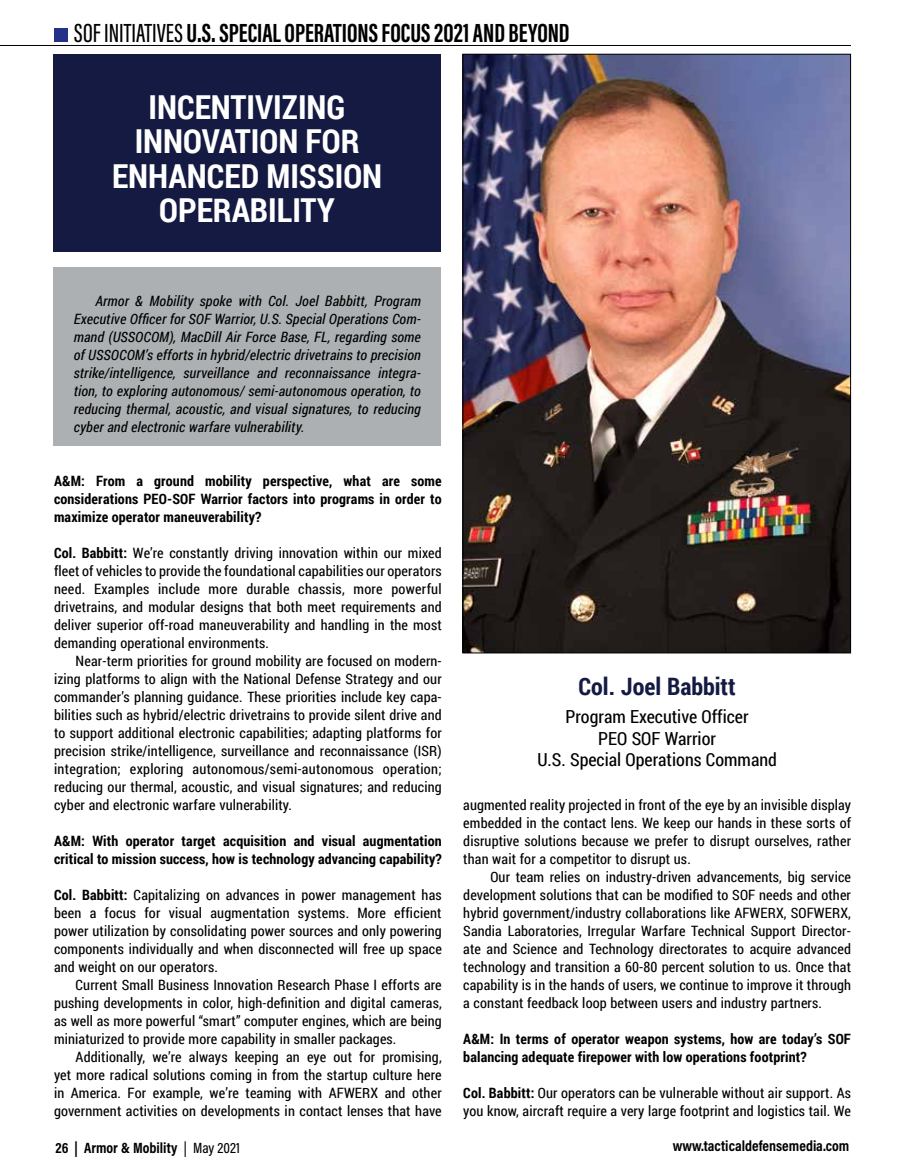
<style>
.page{position:relative;width:905px;height:1175px;background:#fff}
.page>*{position:absolute;margin:0;border:0;box-sizing:border-box;transform-origin:0 0}
.t1{font:700 33px/34.5px "Roboto Condensed";color:#fff;text-align:center}
.t2{font:700 27px "Acumin Pro Extra Cond";color:#000}
.t3{font:700 24px "Roboto Condensed";color:#141a41}
.t4{font:18px/21.6px "Roboto Condensed";color:#000;text-align:center}
.t5{font:700 15px "Acumin Pro Cond";color:#000}
.t6{font:14.25px/18px "Roboto Condensed";letter-spacing:.01em;color:#000;text-align:justify}
.t7{font:italic 14.25px/18px "Roboto Condensed";letter-spacing:.01em;color:#000;text-align:justify}
.t8{font:700 14.25px/18px "Roboto Condensed";letter-spacing:.01em;color:#000}
.s1{font-weight:500}
.s2{font-weight:700}
</style>
<div class="page">
<div style="left:53px;top:54px;width:388px;height:198px;background:#141a41"></div>
<img style="left:464px;top:56px;width:384px;height:595px">
<div style="left:53px;top:267px;width:388px;height:179px;background:#adb0b2"></div>
<hr style="left:0;top:45px;width:850px;height:1px;background:#000">
<div style="left:54px;top:29px;width:14px;height:13px;background:#233288"></div>
<h2 class="t2" style="left:74px;top:16px;width:497px"><span class="s1">SOF INITIATIVES</span> U.S. SPECIAL OPERATIONS FOCUS 2021 AND BEYOND</h2>
<h1 class="t1" style="left:112px;top:88px;width:271px">INCENTIVIZING<br>INNOVATION FOR<br>ENHANCED MISSION<br>OPERABILITY</h1>
<p class="t7" style="left:74px;top:291px;width:349px;text-indent:22px">Armor &amp; Mobility spoke with Col. Joel Babbitt, Program Executive Officer for SOF Warrior, U.S. Special Operations Com&shy;mand (USSOCOM), MacDill Air Force Base, FL, regarding some of USSOCOM’s efforts in hybrid/electric drivetrains to precision strike/intelligence, surveillance and reconnaissance integra&shy;tion, to exploring autonomous/ semi-autonomous operation, to reducing thermal, acoustic, and visual signatures, to reducing cyber and electronic warfare vulnerability.</p>
<p class="t8" style="left:54px;top:471px;width:389px;text-align:justify">A&amp;M: From a ground mobility perspective, what are some considerations PEO-SOF Warrior factors into programs in order to maximize operator maneuverability?</p>
<p class="t6" style="left:54px;top:543px;width:389px"><span class="s2">Col. Babbitt:</span> We’re constantly driving innovation within our mixed fleet of vehicles to provide the foundational capabilities our operators need. Examples include more durable chassis, more powerful drivetrains, and modular designs that both meet requirements and deliver superior off-road maneuverability and handling in the most demanding operational environments.</p>
<p class="t6" style="left:54px;top:651px;width:389px;text-indent:22px">Near-term priorities for ground mobility are focused on modern&shy;izing platforms to align with the National Defense Strategy and our commander’s planning guidance. These priorities include key capa&shy;bilities such as hybrid/electric drivetrains to provide silent drive and to support additional electronic capabilities; adapting platforms for precision strike/intelligence, surveillance and reconnaissance (ISR) integration; exploring autonomous/semi-autonomous operation; reducing our thermal, acoustic, and visual signatures; and reducing cyber and electronic warfare vulnerability.</p>
<p class="t8" style="left:54px;top:831px;width:389px">A&amp;M: With operator target acquisition and visual augmentation critical to mission success, how is technology advancing capability?</p>
<p class="t6" style="left:54px;top:885px;width:389px"><span class="s2">Col. Babbitt:</span> Capitalizing on advances in power management has been a focus for visual augmentation systems. More efficient power utilization by consolidating power sources and only powering components individually and when disconnected will free up space and weight on our operators.</p>
<p class="t6" style="left:54px;top:975px;width:389px;text-indent:22px">Current Small Business Innovation Research Phase I efforts are pushing developments in color, high-definition and digital cameras, as well as more powerful “smart” computer engines, which are being miniaturized to provide more capability in smaller packages.</p>
<p class="t6" style="left:54px;top:1047px;width:389px;text-indent:22px">Additionally, we’re always keeping an eye out for promising, yet more radical solutions coming in from the startup culture here in America. For example, we’re teaming with AFWERX and other government activities on developments in contact lenses that have</p>
<h3 class="t3" style="left:578px;top:669px;width:159px">Col. Joel Babbitt</h3>
<p class="t4" style="left:537px;top:705px;width:241px">Program Executive Officer<br>PEO SOF Warrior<br>U.S. Special Operations Command</p>
<p class="t6" style="left:463px;top:795px;width:389px">augmented reality projected in front of the eye by an invisible display embedded in the contact lens. We keep our hands in these sorts of disruptive solutions because we prefer to disrupt ourselves, rather than wait for a competitor to disrupt us.</p>
<p class="t6" style="left:463px;top:867px;width:389px;text-indent:27px">Our team relies on industry-driven advancements, big service development solutions that can be modified to SOF needs and other hybrid government/industry collaborations like AFWERX, SOFWERX, Sandia Laboratories, Irregular Warfare Technical Support Director&shy;ate and Science and Technology directorates to acquire advanced technology and transition a 60-80 percent solution to us. Once that capability is in the hands of users, we continue to improve it through a constant feedback loop between users and industry partners.</p>
<p class="t8" style="left:463px;top:1029px;width:389px">A&amp;M: In terms of operator weapon systems, how are today’s SOF balancing adequate firepower with low operations footprint?</p>
<p class="t6" style="left:463px;top:1083px;width:389px"><span class="s2">Col. Babbitt:</span> Our operators can be vulnerable without air support. As you know, aircraft require a very large footprint and logistics tail. We</p>
<p class="t5" style="left:56px;top:1137px;width:186px">26 | Armor &amp; Mobility <span class="s1">| May 2021</span></p>
<p class="t5" style="left:672px;top:1136px;width:178px">www.tacticaldefensemedia.com</p>
</div>
